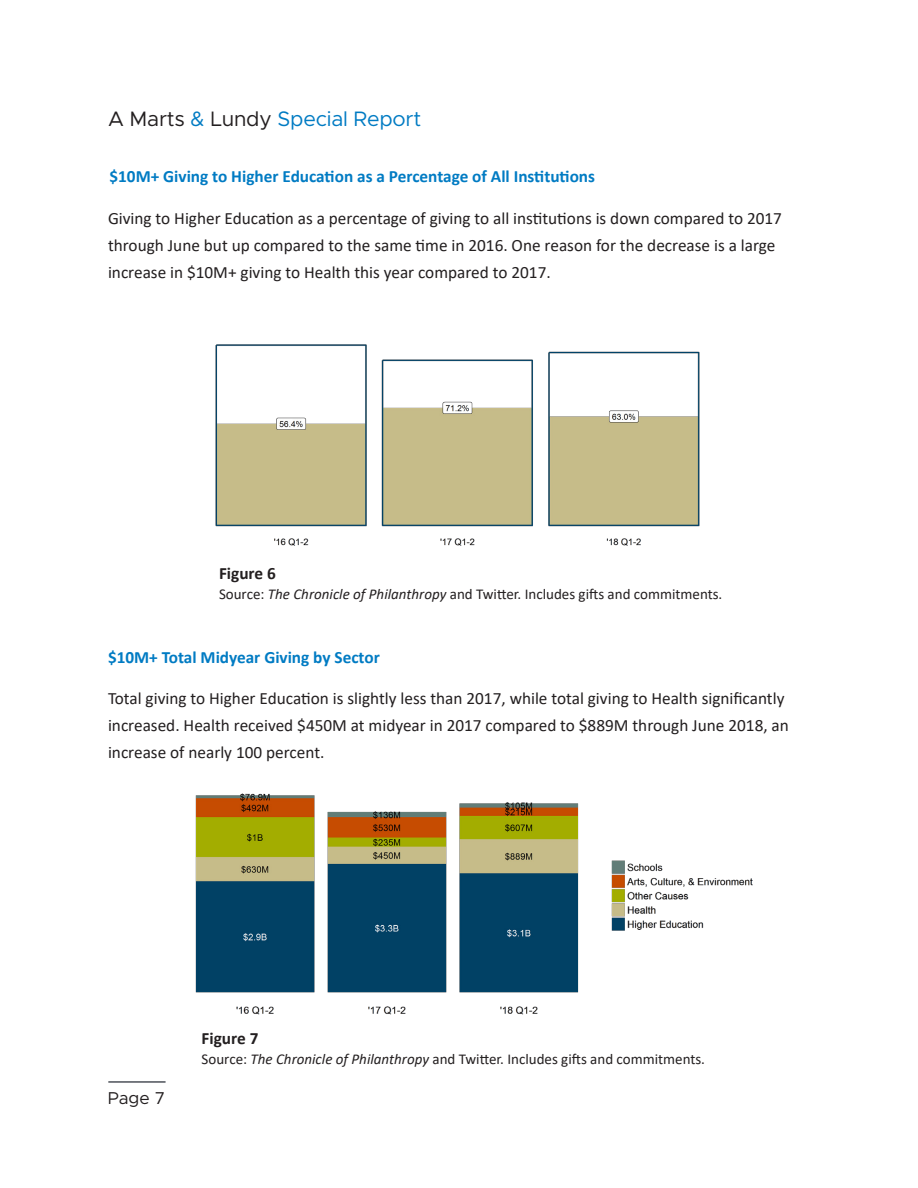
<style>
.page{position:relative;width:918px;height:1188px;background:#fff}
.page>*{position:absolute;margin:0;border:0;box-sizing:border-box;transform-origin:0 0}
.t1{font:21px "Metropolis";letter-spacing:-.01em;color:#007bc3}
.t2{font:17.25px/27px "Calibri";color:#231f20}
.t3{font:700 17.25px "Calibri";color:#007bc3}
.t4{font:700 17.25px "Calibri";color:#231f20}
.t5{font:17.25px "Metropolis";color:#231f20}
.t6{font:15px "Calibri";color:#231f20}
.s1{color:#231f20}
.s2{font-style:italic}
</style>
<div class="page">
<img style="left:215px;top:344px;width:485px;height:202px">
<img style="left:195px;top:793px;width:558px;height:222px">
<hr style="left:108px;top:1081px;width:58px;height:2px;background:#4c5159">
<p class="t1" style="left:108px;top:105px;width:315px"><span class="s1">A Marts</span> &amp; <span class="s1">Lundy</span> Special Report</p>
<p class="t3" style="left:110px;top:164px;width:487px">$10M+ Giving to Higher Education as a Percentage of All Institutions</p>
<p class="t2" style="left:108px;top:204px;width:675px">Giving to Higher Education as a percentage of giving to all institutions is down compared to 2017 through June but up compared to the same time in 2016. One reason for the decrease is a large increase in $10M+ giving to Health this year compared to 2017.</p>
<p class="t4" style="left:219px;top:561px;width:58px">Figure 6</p>
<p class="t6" style="left:219px;top:584px;width:505px">Source: <span class="s2">The Chronicle of Philanthropy</span> and Twitter. Includes gifts and commitments.</p>
<p class="t3" style="left:108px;top:645px;width:273px">$10M+ Total Midyear Giving by Sector</p>
<p class="t2" style="left:108px;top:684px;width:682px">Total giving to Higher Education is slightly less than 2017, while total giving to Health significantly increased. Health received $450M at midyear in 2017 compared to $889M through June 2018, an increase of nearly 100 percent.</p>
<p class="t5" style="left:108px;top:1088px;width:59px">Page 7</p>
<p class="t4" style="left:202px;top:1027px;width:58px">Figure 7</p>
<p class="t6" style="left:202px;top:1049px;width:505px">Source: <span class="s2">The Chronicle of Philanthropy</span> and Twitter. Includes gifts and commitments.</p>
</div>
